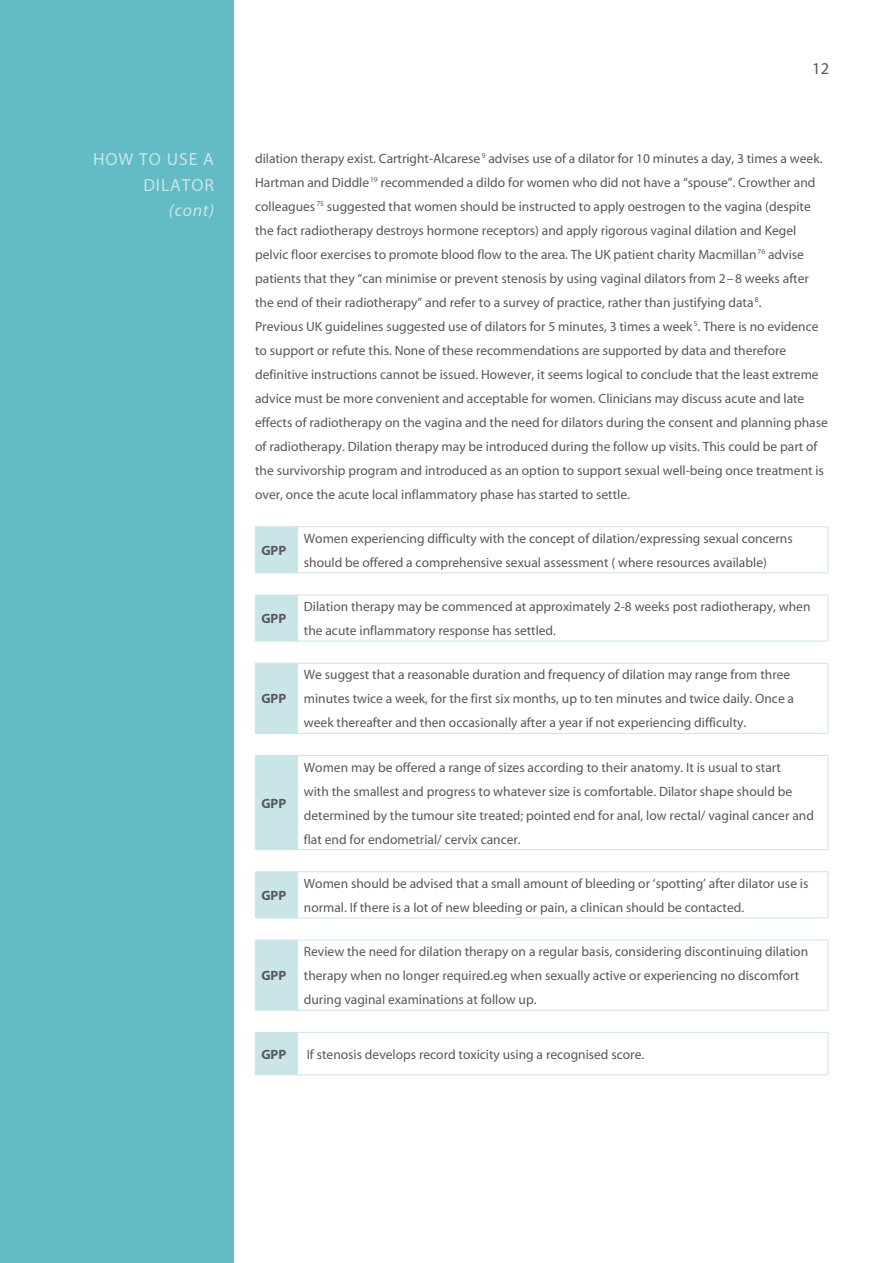
<style>
.page{position:relative;width:893px;height:1263px;background:#fff}
.page>*{position:absolute;margin:0;border:0;box-sizing:border-box;transform-origin:0 0}
.t1{font:17.7px/25.5px "Myriad";letter-spacing:.05em;color:#c9e5e8;text-align:right}
.t2{font:italic 17.7px "Myriad";color:#c9e5e8}
.t3{font:16.5px "Myriad";color:#58585a}
.t4{font:13.5px/24px "Myriad";color:#58585a}
.t5{font:700 13.5px "Myriad";color:#58585a}
</style>
<div class="page">
<div style="left:0;top:0;width:234px;height:1263px;background:#62bbc5"></div>
<hr style="left:892px;top:0;width:1px;height:1263px;background:#62bbc5">
<svg style="left:255px;top:527px;width:43px;height:547px"></svg>
<hr style="left:255px;top:526px;width:43px;height:1px;background:#c9e5e8">
<hr style="left:255px;top:527px;width:1px;height:46px;background:#c9e5e8">
<hr style="left:298px;top:526px;width:530px;height:1px;background:#c9e5e8">
<hr style="left:828px;top:527px;width:1px;height:46px;background:#c9e5e8">
<hr style="left:255px;top:573px;width:43px;height:1px;background:#c9e5e8">
<hr style="left:298px;top:573px;width:530px;height:1px;background:#c9e5e8">
<hr style="left:255px;top:871px;width:43px;height:1px;background:#c9e5e8">
<hr style="left:255px;top:872px;width:1px;height:46px;background:#c9e5e8">
<hr style="left:255px;top:918px;width:43px;height:1px;background:#c9e5e8">
<hr style="left:255px;top:940px;width:43px;height:1px;background:#c9e5e8">
<hr style="left:255px;top:940px;width:1px;height:70px;background:#c9e5e8">
<hr style="left:255px;top:1010px;width:43px;height:1px;background:#c9e5e8">
<hr style="left:255px;top:1032px;width:43px;height:1px;background:#c9e5e8">
<hr style="left:255px;top:1032px;width:1px;height:42px;background:#c9e5e8">
<hr style="left:255px;top:1074px;width:43px;height:1px;background:#c9e5e8">
<hr style="left:255px;top:595px;width:43px;height:1px;background:#c9e5e8">
<hr style="left:255px;top:595px;width:1px;height:46px;background:#c9e5e8">
<hr style="left:298px;top:595px;width:530px;height:1px;background:#c9e5e8">
<hr style="left:828px;top:595px;width:1px;height:46px;background:#c9e5e8">
<hr style="left:255px;top:641px;width:43px;height:1px;background:#c9e5e8">
<hr style="left:298px;top:641px;width:530px;height:1px;background:#c9e5e8">
<hr style="left:255px;top:663px;width:43px;height:1px;background:#c9e5e8">
<hr style="left:255px;top:663px;width:1px;height:70px;background:#c9e5e8">
<hr style="left:298px;top:663px;width:530px;height:1px;background:#c9e5e8">
<hr style="left:828px;top:663px;width:1px;height:70px;background:#c9e5e8">
<hr style="left:255px;top:733px;width:43px;height:1px;background:#c9e5e8">
<hr style="left:298px;top:733px;width:530px;height:1px;background:#c9e5e8">
<hr style="left:255px;top:755px;width:43px;height:1px;background:#c9e5e8">
<hr style="left:255px;top:756px;width:1px;height:93px;background:#c9e5e8">
<hr style="left:298px;top:755px;width:530px;height:1px;background:#c9e5e8">
<hr style="left:828px;top:756px;width:1px;height:93px;background:#c9e5e8">
<hr style="left:255px;top:849px;width:43px;height:1px;background:#c9e5e8">
<hr style="left:298px;top:849px;width:530px;height:1px;background:#c9e5e8">
<hr style="left:298px;top:871px;width:530px;height:1px;background:#c9e5e8">
<hr style="left:828px;top:872px;width:1px;height:46px;background:#c9e5e8">
<hr style="left:298px;top:918px;width:530px;height:1px;background:#c9e5e8">
<hr style="left:298px;top:940px;width:530px;height:1px;background:#c9e5e8">
<hr style="left:828px;top:940px;width:1px;height:70px;background:#c9e5e8">
<hr style="left:298px;top:1010px;width:530px;height:1px;background:#c9e5e8">
<hr style="left:298px;top:1032px;width:530px;height:1px;background:#c9e5e8">
<hr style="left:828px;top:1032px;width:1px;height:42px;background:#c9e5e8">
<hr style="left:298px;top:1074px;width:530px;height:1px;background:#c9e5e8">
<h1 class="t1" style="left:93px;top:147px;width:122px">HOW TO USE A<br>DILATOR</h1>
<h1 class="t2" style="left:169px;top:201px;width:47px">(cont)</h1>
<p class="t3" style="left:812px;top:60px;width:18px">12</p>
<p class="t4" style="left:255px;top:147px;width:574px">dilation therapy exist. Cartright-Alcarese <sup>9</sup> advises use of a dilator for 10 minutes a day, 3 times a week.<br>Hartman and Diddle<sup>19</sup> recommended a dildo for women who did not have a “spouse”. Crowther and colleagues <sup>75</sup> suggested that women should be instructed to apply oestrogen to the vagina (despite the fact radiotherapy destroys hormone receptors) and apply rigorous vaginal dilation and Kegel pelvic floor exercises to promote blood flow to the area. The UK patient charity Macmillan<sup>76</sup> advise patients that they “can minimise or prevent stenosis by using vaginal dilators from 2–8 weeks after the end of their radiotherapy” and refer to a survey of practice, rather than justifying data <sup>8</sup>.<br>Previous UK guidelines suggested use of dilators for 5 minutes, 3 times a week <sup>5</sup>. There is no evidence to support or refute this. None of these recommendations are supported by data and therefore definitive instructions cannot be issued. However, it seems logical to conclude that the least extreme advice must be more convenient and acceptable for women. Clinicians may discuss acute and late effects of radiotherapy on the vagina and the need for dilators during the consent and planning phase of radiotherapy. Dilation therapy may be introduced during the follow up visits. This could be part of the survivorship program and introduced as an option to support sexual well-being once treatment is over, once the acute local inflammatory phase has started to settle.</p>
<p class="t5" style="left:261px;top:543px;width:26px">GPP</p>
<p class="t5" style="left:261px;top:612px;width:26px">GPP</p>
<p class="t5" style="left:261px;top:692px;width:26px">GPP</p>
<p class="t5" style="left:261px;top:796px;width:26px">GPP</p>
<p class="t5" style="left:261px;top:888px;width:26px">GPP</p>
<p class="t5" style="left:261px;top:969px;width:26px">GPP</p>
<p class="t4" style="left:304px;top:527px;width:490px">Women experiencing difficulty with the concept of dilation/expressing sexual concerns should be offered a comprehensive sexual assessment ( where resources available)</p>
<p class="t4" style="left:304px;top:595px;width:508px">Dilation therapy may be commenced at approximately 2-8 weeks post radiotherapy, when the acute inflammatory response has settled.</p>
<p class="t4" style="left:304px;top:663px;width:492px">We suggest that a reasonable duration and frequency of dilation may range from three minutes twice a week, for the first six months, up to ten minutes and twice daily. Once a week thereafter and then occasionally after a year if not experiencing difficulty.</p>
<p class="t4" style="left:304px;top:756px;width:512px">Women may be offered a range of sizes according to their anatomy. It is usual to start<br>with the smallest and progress to whatever size is comfortable. Dilator shape should be determined by the tumour site treated; pointed end for anal, low rectal/ vaginal cancer and flat end for endometrial/ cervix cancer.</p>
<p class="t4" style="left:304px;top:872px;width:506px">Women should be advised that a small amount of bleeding or ‘spotting’ after dilator use is normal. If there is a lot of new bleeding or pain, a clinican should be contacted.</p>
<p class="t4" style="left:304px;top:940px;width:506px">Review the need for dilation therapy on a regular basis, considering discontinuing dilation therapy when no longer required.eg when sexually active or experiencing no discomfort during vaginal examinations at follow up.</p>
<p class="t5" style="left:261px;top:1047px;width:26px">GPP</p>
<p class="t4" style="left:307px;top:1043px;width:339px">If stenosis develops record toxicity using a recognised score.</p>
</div>
